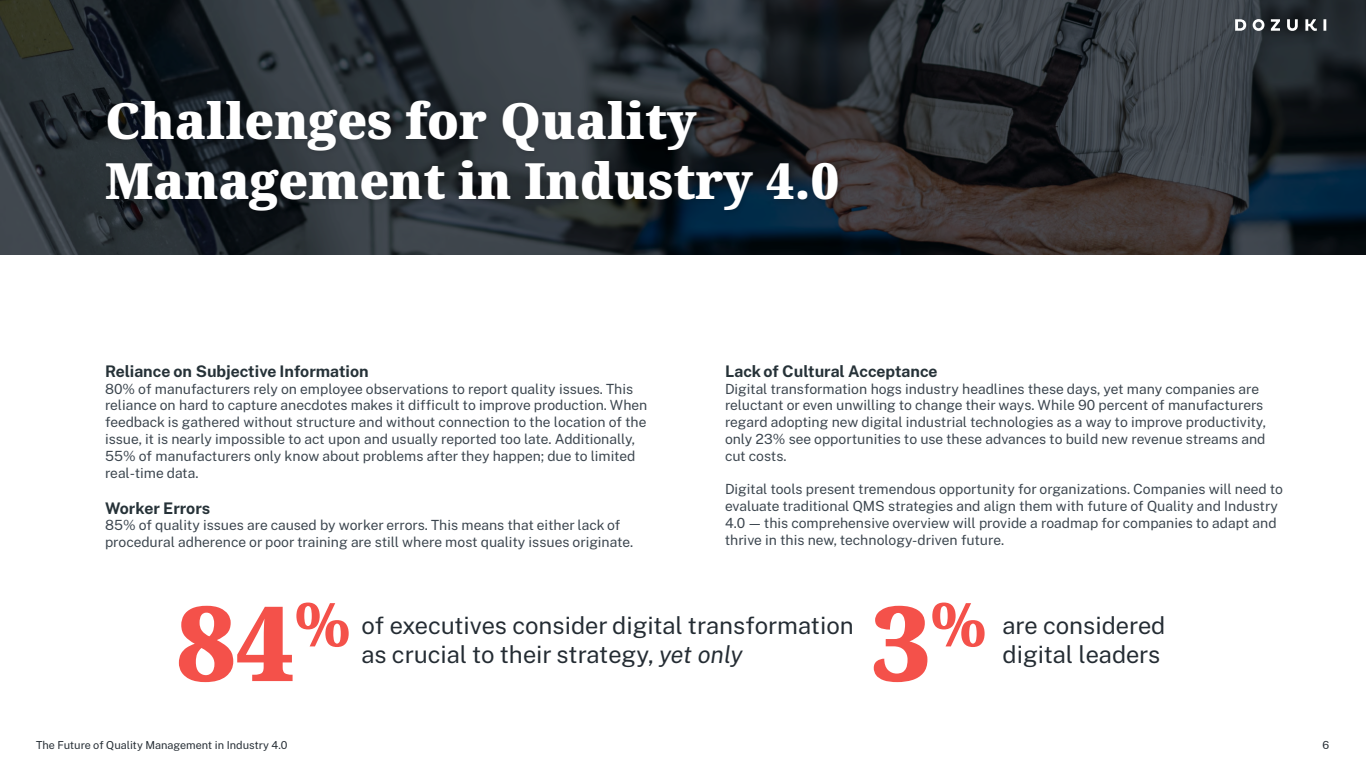
<style>
.page{position:relative;width:1366px;height:768px;background:#fff}
.page>*{position:absolute;margin:0;border:0;box-sizing:border-box;transform-origin:0 0}
.t1{font:900 104px "Noto Serif";color:#f4514a}
.t2{font:900 60.6px "Noto Serif";color:#f4514a}
.t3{font:900 50px/60px "Noto Serif";color:#fff}
.t4{font:24px/28.8px "Public Sans";color:#242c33}
.t5{font:700 16px "Public Sans";color:#263238}
.t6{font:14px/16.8px "Public Sans";color:#3b454e}
.t7{font:11px "Public Sans";color:#242c33}
.s1{font-style:italic}
</style>
<div class="page">
<svg style="left:0;top:0;width:1366px;height:255px;background:#292e34"></svg>
<svg style="left:1235px;top:19px;width:91px;height:12px"></svg>
<div style="left:101px;top:96px;width:743px;height:121px;background:#000;opacity:.17"></div>
<h3 class="t3" style="left:105px;top:92px;width:736px">Challenges for Quality<br>Management in Industry 4.0</h3>
<p class="t5" style="left:105px;top:359px;width:265px">Reliance on Subjective Information</p>
<p class="t6" style="left:105px;top:380px;width:544px">80% of manufacturers rely on employee observations to report quality issues. This reliance on hard to capture anecdotes makes it difficult to improve production. When feedback is gathered without structure and without connection to the location of the issue, it is nearly impossible to act upon and usually reported too late. Additionally, 55% of manufacturers only know about problems after they happen; due to limited real-time data.</p>
<p class="t5" style="left:105px;top:495px;width:107px">Worker Errors</p>
<p class="t6" style="left:105px;top:516px;width:530px">85% of quality issues are caused by worker errors. This means that either lack of procedural adherence or poor training are still where most quality issues originate.</p>
<p class="t5" style="left:725px;top:359px;width:214px">Lack of Cultural Acceptance</p>
<p class="t6" style="left:725px;top:380px;width:543px">Digital transformation hogs industry headlines these days, yet many companies are reluctant or even unwilling to change their ways. While 90 percent of manufacturers regard adopting new digital industrial technologies as a way to improve productivity, only 23% see opportunities to use these advances to build new revenue streams and cut costs.</p>
<p class="t6" style="left:725px;top:480px;width:559px">Digital tools present tremendous opportunity for organizations. Companies will need to evaluate traditional QMS strategies and align them with future of Quality and Industry 4.0 — this comprehensive overview will provide a roadmap for companies to adapt and thrive in this new, technology-driven future.</p>
<h1 class="t1" style="left:176px;top:569px;width:175px">84<sup>%</sup></h1>
<h1 class="t1" style="left:872px;top:569px;width:61px">3</h1>
<h2 class="t2" style="left:931px;top:581px;width:57px">%</h2>
<h3 class="t4" style="left:361px;top:609px;width:494px">of executives consider digital transformation as crucial to their strategy, <span class="s1">yet only</span></h3>
<h3 class="t4" style="left:1002px;top:609px;width:164px">are considered digital leaders</h3>
<p class="t7" style="left:36px;top:736px;width:253px">The Future of Quality Management in Industry 4.0</p>
<p class="t7" style="left:1322px;top:736px;width:8px">6</p>
</div>
